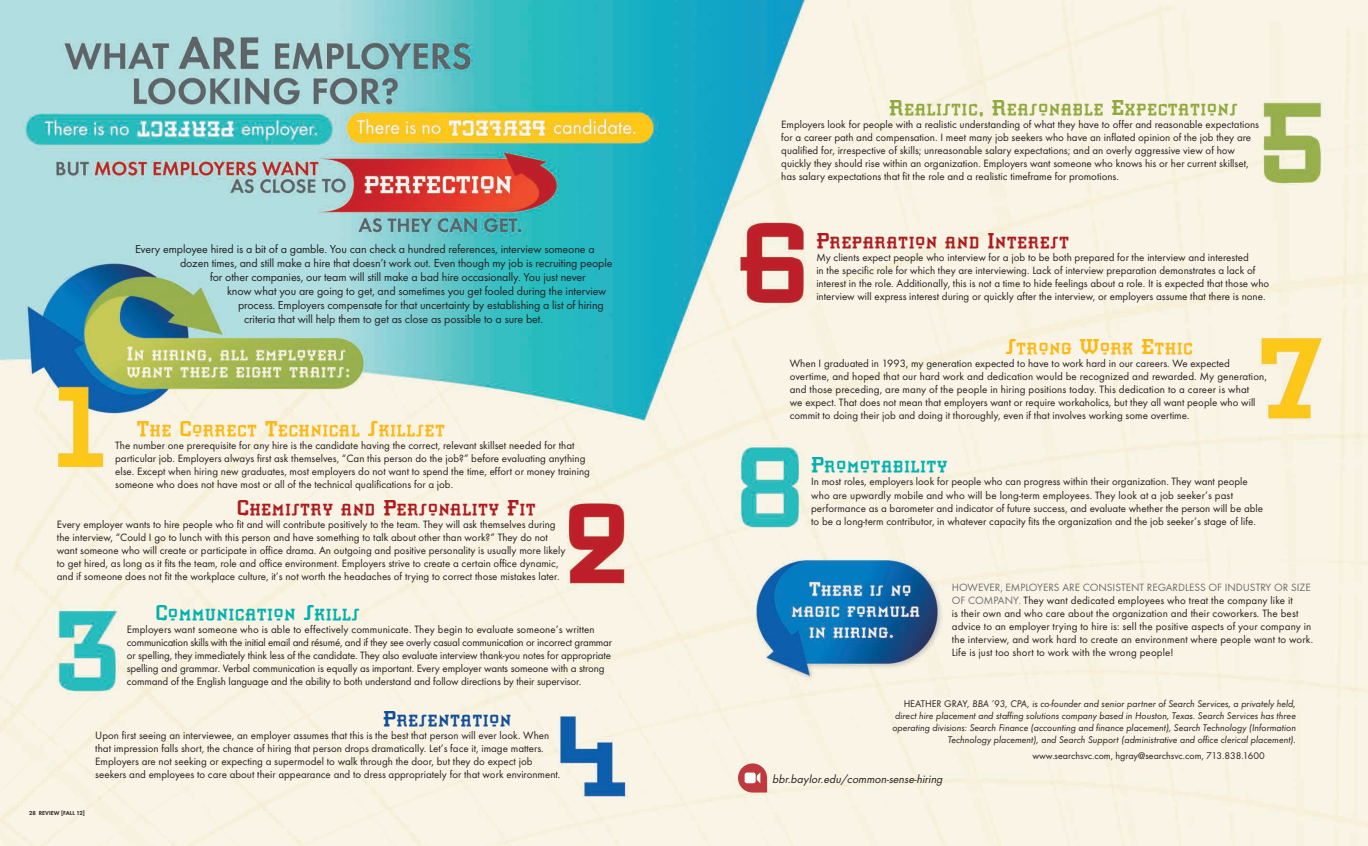
<style>
.page{position:relative;width:1368px;height:846px;background:#fff}
.page>*{position:absolute;margin:0;border:0;box-sizing:border-box;transform-origin:0 0}
.List_Paragraph{font:30px "Knomen";color:#ae1a1e}
.List_Paragraph-2{font:30px "Knomen";color:#fcb814}
.List_Paragraph-3{font:30px "Knomen";color:#00b1b0}
.List_Paragraph-4{font:30px "Knomen";color:#90a83d}
.List_Paragraph-5{font:30px "Knomen";color:#0f4d9a}
.t1{font:12px "Function";letter-spacing:-.01em;color:#231f20}
.t2{font:italic 12px "Function";color:#231f20}
.List_Paragraph-6{font:11px/13px "Function";color:#231f20}
.t3{font:italic 10px/12px "Function";color:#231f20;text-align:right}
.t4{font:10px "Function";color:#231f20}
.t5{font:700 6px "Function";color:#231f20}
.s1{color:#6c6d70}
.s2{font-style:normal}
</style>
<div class="page">
<img style="left:0;top:0;width:1368px;height:846px">
<svg style="left:738px;top:763px;width:29px;height:30px"></svg>
<p class="t1" style="left:135px;top:242px;width:461px">Every employee hired is a bit of a gamble. You can check a hundred references, interview someone a</p>
<p class="t1" style="left:180px;top:256px;width:434px">dozen times, and still make a hire that doesn’t work out. Even though my job is recruiting people</p>
<p class="t1" style="left:210px;top:270px;width:377px">for other companies, our team will still make a bad hire occasionally. You just never</p>
<p class="t1" style="left:227px;top:284px;width:381px">know what you are going to get, and sometimes you get fooled during the interview</p>
<p class="t1" style="left:238px;top:298px;width:367px">process. Employers compensate for that uncertainty by establishing a list of hiring</p>
<p class="t1" style="left:244px;top:312px;width:301px">criteria that will help them to get as close as possible to a sure bet.</p>
<p class="List_Paragraph-2" style="left:137px;top:412px;width:310px">The Correct Technical Skillset</p>
<p class="List_Paragraph-6" style="left:115px;top:439px;width:476px">The number one prerequisite for any hire is the candidate having the correct, relevant skillset needed for that particular job. Employers always first ask themselves, “Can this person do the job?” before evaluating anything else. Except when hiring new graduates, most employers do not want to spend the time, effort or money training someone who does not have most or all of the technical qualifications for a job.</p>
<p class="List_Paragraph" style="left:237px;top:491px;width:301px">Chemistry and Personality Fit</p>
<p class="List_Paragraph-6" style="left:57px;top:518px;width:510px">Every employer wants to hire people who fit and will contribute positively to the team. They will ask themselves during the interview, “Could I go to lunch with this person and have something to talk about other than work?” They do not want someone who will create or participate in office drama. An outgoing and positive personality is usually more likely to get hired, as long as it fits the team, role and office environment. Employers strive to create a certain office dynamic, and if someone does not fit the workplace culture, it’s not worth the headaches of trying to correct those mistakes later.</p>
<p class="List_Paragraph-3" style="left:156px;top:596px;width:207px">Communication Skills</p>
<p class="List_Paragraph-6" style="left:127px;top:623px;width:487px">Employers want someone who is able to effectively communicate. They begin to evaluate someone’s written communication skills with the initial email and résumé, and if they see overly casual communication or incorrect grammar or spelling, they immediately think less of the candidate. They also evaluate interview thank-you notes for appropriate spelling and grammar. Verbal communication is equally as important. Every employer wants someone with a strong command of the English language and the ability to both understand and follow directions by their supervisor.</p>
<p class="List_Paragraph-5" style="left:383px;top:702px;width:130px">Presentation</p>
<p class="List_Paragraph-6" style="left:95px;top:729px;width:467px">Upon first seeing an interviewee, an employer assumes that this is the best that person will ever look. When that impression falls short, the chance of hiring that person drops dramatically. Let’s face it, image matters.<br>Employers are not seeking or expecting a supermodel to walk through the door, but they do expect job seekers and employees to care about their appearance and to dress appropriately for that work environment.</p>
<p class="t5" style="left:29px;top:810px;width:57px">28 REVIEW [FALL 12]</p>
<p class="List_Paragraph-4" style="left:889px;top:91px;width:351px">Realistic, Reasonable Expectations</p>
<p class="List_Paragraph-6" style="left:781px;top:118px;width:479px">Employers look for people with a realistic understanding of what they have to offer and reasonable expectations for a career path and compensation. I meet many job seekers who have an inflated opinion of the job they are qualified for, irrespective of skills; unreasonable salary expectations; and an overly aggressive view of how quickly they should rise within an organization. Employers want someone who knows his or her current skillset, has salary expectations that fit the role and a realistic timeframe for promotions.</p>
<p class="List_Paragraph" style="left:816px;top:224px;width:255px">Preparation and Interest</p>
<p class="List_Paragraph-6" style="left:816px;top:250px;width:454px">My clients expect people who interview for a job to be both prepared for the interview and interested<br>in the specific role for which they are interviewing. Lack of interview preparation demonstrates a lack of interest in the role. Additionally, this is not a time to hide feelings about a role. It is expected that those who interview will express interest during or quickly after the interview, or employers assume that there is none.</p>
<p class="List_Paragraph-2" style="left:1006px;top:330px;width:189px">Strong Work Ethic</p>
<p class="List_Paragraph-6" style="left:790px;top:357px;width:479px">When I graduated in 1993, my generation expected to have to work hard in our careers. We expected overtime, and hoped that our hard work and dedication would be recognized and rewarded. My generation, and those preceding, are many of the people in hiring positions today. This dedication to a career is what<br>we expect. That does not mean that employers want or require workaholics, but they all want people who will commit to doing their job and doing it thoroughly, even if that involves working some overtime.</p>
<p class="List_Paragraph-3" style="left:811px;top:448px;width:139px">Promotability</p>
<p class="List_Paragraph-6" style="left:811px;top:475px;width:454px">In most roles, employers look for people who can progress within their organization. They want people who are upwardly mobile and who will be long-term employees. They look at a job seeker’s past performance as a barometer and indicator of future success, and evaluate whether the person will be able to be a long-term contributor, in whatever capacity fits the organization and the job seeker’s stage of life.</p>
<p class="List_Paragraph-6" style="left:952px;top:581px;width:363px"><span class="s1">HOWEVER, EMPLOYERS ARE CONSISTENT REGARDLESS OF INDUSTRY OR SIZE OF COMPANY.</span> They want dedicated employees who treat the company like it<br>is their own and who care about the organization and their coworkers. The best advice to an employer trying to hire is: sell the positive aspects of your company in the interview, and work hard to create an environment where people want to work.<br>Life is just too short to work with the wrong people!</p>
<p class="t3" style="left:892px;top:698px;width:405px"><span class="s2">HEATHER GRAY</span>, BBA ’93, CPA, is co-founder and senior partner of Search Services, a privately held, direct hire placement and staffing solutions company based in Houston, Texas. Search Services has three operating divisions: Search Finance (accounting and finance placement), Search Technology (Information Technology placement), and Search Support (administrative and office clerical placement).</p>
<p class="t4" style="left:1032px;top:750px;width:234px">www.searchsvc.com, hgray@searchsvc.com, 713.838.1600</p>
<p class="t2" style="left:772px;top:772px;width:174px">bbr.baylor.edu/common-sense-hiring</p>
</div>
